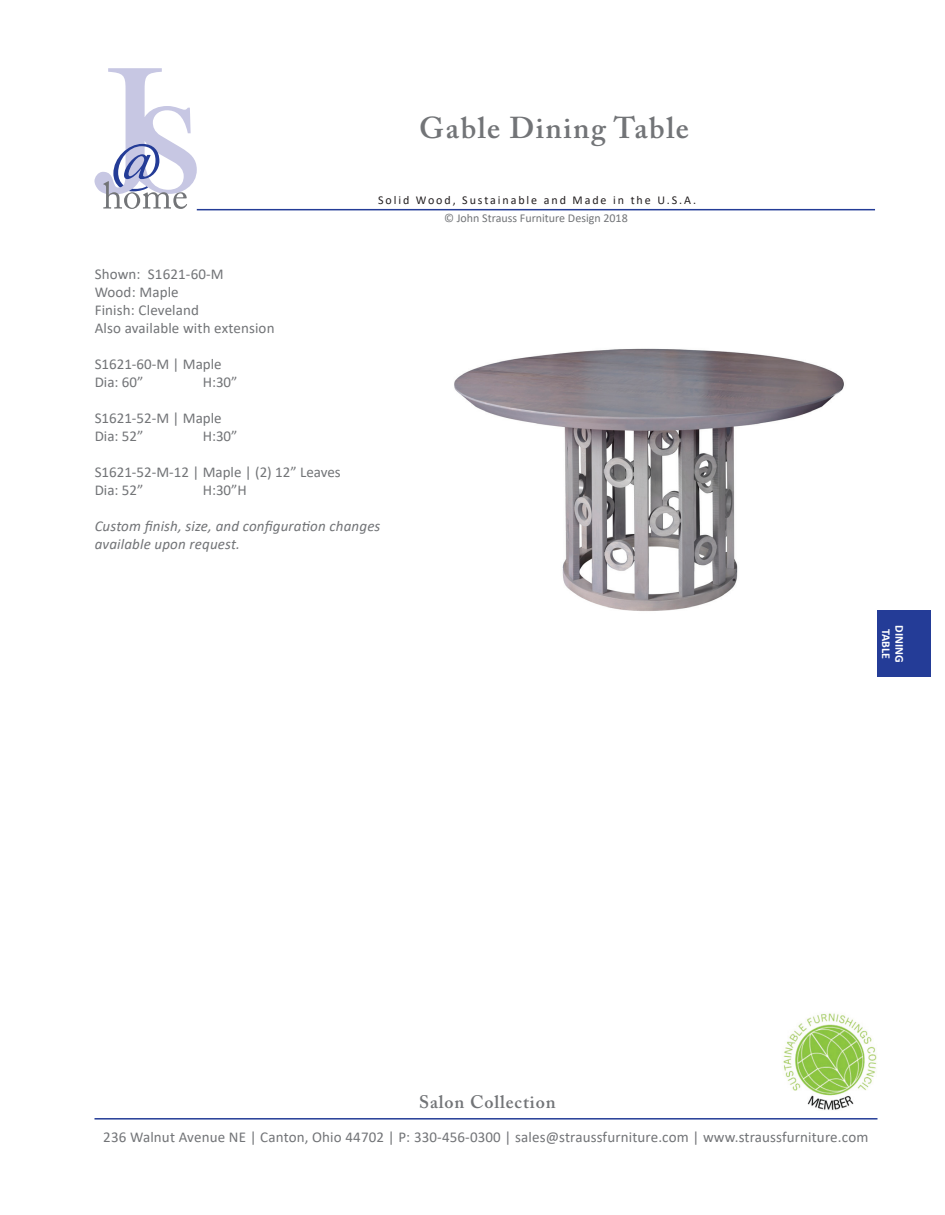
<style>
.page{position:relative;width:945px;height:1215px;background:#fff}
.page>*{position:absolute;margin:0;border:0;box-sizing:border-box;transform-origin:0 0}
.t1{font:600 30px "Adobe Caslon Pro";letter-spacing:.05em;color:#727477}
.t2{font:600 18px "Adobe Caslon Pro";letter-spacing:.05em;color:#727477}
.t3{font:15px "Calibri";letter-spacing:.01em;color:#727477}
.t4{font:italic 15px "Calibri";letter-spacing:.01em;color:#727477}
.t5{font:12px "Calibri";letter-spacing:.16em;color:#231f20}
.t6{font:12px "Calibri";color:#727477}
.t7{font:700 12px "Calibri";color:#fff}
</style>
<div class="page">
<hr style="left:197px;top:209px;width:678px;height:1px;background:#243c97">
<hr style="left:94px;top:1118px;width:784px;height:2px;background:#243c97">
<img style="left:783px;top:1013px;width:94px;height:97px">
<svg style="left:95px;top:68px;width:102px;height:141px"></svg>
<div style="left:878px;top:610px;width:54px;height:67px;background:#243c97"></div>
<img style="left:454px;top:348px;width:390px;height:263px">
<p class="t1" style="left:419px;top:110px;width:271px">Gable Dining Table</p>
<p class="t5" style="left:378px;top:192px;width:320px">Solid Wood, Sustainable and Made in the U.S.A.</p>
<p class="t3" style="left:95px;top:264px;width:131px">Shown: S1621-60-M</p>
<p class="t3" style="left:95px;top:282px;width:86px">Wood: Maple</p>
<p class="t3" style="left:95px;top:300px;width:106px">Finish: Cleveland</p>
<p class="t3" style="left:95px;top:318px;width:181px">Also available with extension</p>
<p class="t3" style="left:95px;top:354px;width:128px">S1621-60-M | Maple</p>
<p class="t3" style="left:95px;top:372px;width:50px">Dia: 60”</p>
<p class="t3" style="left:203px;top:372px;width:36px">H:30”</p>
<p class="t3" style="left:95px;top:408px;width:128px">S1621-52-M | Maple</p>
<p class="t3" style="left:95px;top:426px;width:50px">Dia: 52”</p>
<p class="t3" style="left:203px;top:426px;width:36px">H:30”</p>
<p class="t3" style="left:95px;top:462px;width:248px">S1621-52-M-12 | Maple | (2) 12” Leaves</p>
<p class="t3" style="left:95px;top:480px;width:50px">Dia: 52”</p>
<p class="t3" style="left:203px;top:480px;width:46px">H:30”H</p>
<p class="t4" style="left:95px;top:516px;width:287px">Custom finish, size, and configuration changes</p>
<p class="t4" style="left:95px;top:534px;width:147px">available upon request.</p>
<p class="t6" style="left:444px;top:209px;width:185px">© John Strauss Furniture Design 2018</p>
<p class="t7" style="left:894px;top:629px;width:31px;rotate:90deg">TABLE</p>
<p class="t7" style="left:908px;top:625px;width:39px;rotate:90deg">DINING</p>
<p class="t2" style="left:419px;top:1091px;width:138px">Salon Collection</p>
<p class="t3" style="left:103px;top:1126px;width:767px">236 Walnut Avenue NE | Canton, Ohio 44702 | P: 330-456-0300 | sales@straussfurniture.com | www.straussfurniture.com</p>
</div>
